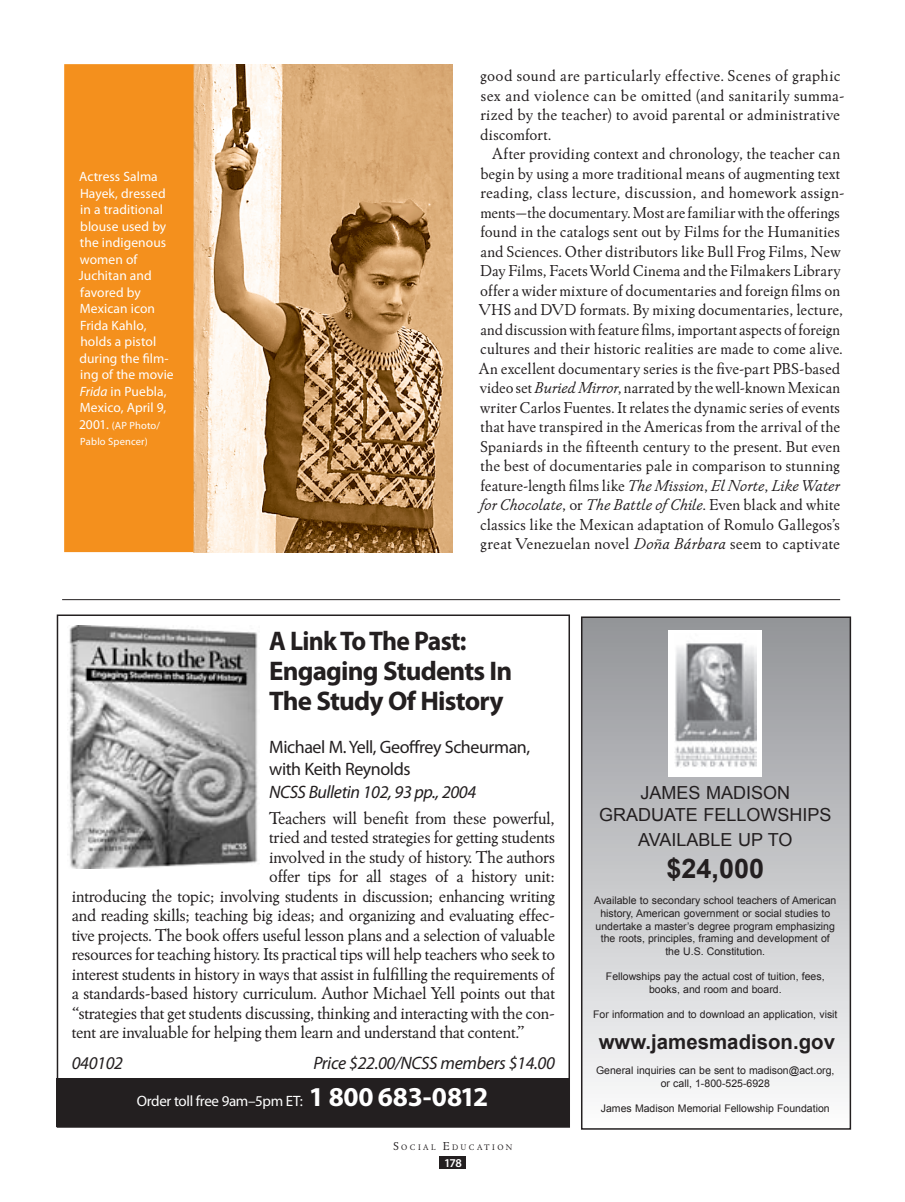
<style>
.page{position:relative;width:905px;height:1202px;background:#fff}
.page>*{position:absolute;margin:0;border:0;box-sizing:border-box;transform-origin:0 0}
.t1{font:700 27px/30px "Myriad Pro";letter-spacing:-.03em;color:#231f20;scale:.95 1}
.t2{font:700 27px "Arial";color:#231f20}
.t3{font:700 20.4px "Arial";color:#231f20}
.t4{font:18px "Winchester New ITC";letter-spacing:-.015em;color:#231f20}
.t5{font:italic 18px "Myriad Pro";letter-spacing:-.02em;color:#231f20}
.t6{font:18px/22.5px "Myriad Pro";letter-spacing:-.025em;color:#231f20}
.t7{font:18px/21.6px "Arial";color:#231f20;text-align:center}
.t8{font:16.5px/19.5px "Winchester New ITC";letter-spacing:.005em;color:#231f20}
.t9{font:16.5px "Winchester New ITC Book Italic OS";letter-spacing:.005em;color:#231f20}
.t10{font:15px "Myriad Pro";letter-spacing:-.025em;color:#fff}
.t11{font:13.5px/16.5px "Myriad Pro";letter-spacing:.005em;color:#fff}
.t12{font:600 12px "Myriad Pro";color:#fff}
.t13{font:10.5px/12.6px "Arial";color:#231f20;text-align:center}
.t14{font:10.5px/16.5px "Myriad Pro";letter-spacing:.015em;color:#fff}
.t15{font:8.4px "Winchester New ITC Book OS";letter-spacing:.285em;color:#231f20}
.s1{font-style:italic}
.s2{font-size:13.5px}
.s3{font-family:"Winchester New ITC Book Italic OS"}
.s4{font-family:"Winchester New ITC"}
.s5{font-weight:700;font-size:27.3px}
.s6{font-size:12px}
</style>
<div class="page">
<div style="left:581px;top:617px;width:269px;height:511px;background:linear-gradient(to bottom,#929498,#fbfcfc)"></div>
<div style="left:581px;top:616px;width:270px;height:513px;border:2px solid #231f20"></div>
<div style="left:668px;top:630px;width:94px;height:146px;background:#fff"></div>
<img style="left:675px;top:641px;width:81px;height:126px">
<hr style="left:62px;top:599px;width:778px;height:1px;background:#231f20">
<img style="left:194px;top:64px;width:258px;height:488px">
<div style="left:64px;top:64px;width:130px;height:488px;background:#f4901d"></div>
<img style="left:69px;top:625px;width:189px;height:243px">
<div style="left:57px;top:1077px;width:513px;height:49px;background:#231f20"></div>
<div style="left:440px;top:1156px;width:26px;height:12px;background:#231f20"></div>
<p class="t11" style="left:79px;top:168px;width:96px">Actress Salma<br>Hayek, dressed in a traditional blouse used by the indigenous women of<br>Juchitan and favored by<br>Mexican icon<br>Frida Kahlo, holds a pistol during the film&shy;ing of the movie<br><span class="s1">Frida</span> in Puebla,<br>Mexico, April 9,</p>
<p class="t14" style="left:79px;top:417px;width:82px"><span class="s2">2001.</span> (AP Photo/<br>Pablo Spencer)</p>
<p class="t8" style="left:480px;top:66px;width:366px">good sound are particularly effective. Scenes of graphic sex and violence can be omitted (and sanitarily summa&shy;rized by the teacher) to avoid parental or administrative discomfort.</p>
<p class="t8" style="left:478px;top:144px;width:367px;text-align:center">After providing context and chronology, the teacher can begin by using a more traditional means of augmenting text reading, class lecture, discussion, and homework assign&shy;ments—the documentary. Most are familiar with the offerings found in the catalogs sent out by Films for the Humanities and Sciences. Other distributors like Bull Frog Films, New Day Films, Facets World Cinema and the Filmakers Library offer a wider mixture of documentaries and foreign films on VHS and DVD formats. By mixing documentaries, lecture, and discussion with feature films, important aspects of foreign cultures and their historic realities are made to come alive.<br>An excellent documentary series is the five-part PBS-based video set <span class="s3">Buried Mirror</span>, narrated by the well-known Mexican writer Carlos Fuentes. It relates the dynamic series of events that have transpired in the Americas from the arrival of the Spaniards in the fifteenth century to the present. But even the best of documentaries pale in comparison to stunning feature-length films like <span class="s3">The Mission</span>, <span class="s1">El</span><span class="s3">Norte</span>, <span class="s3">Like Water</span></p>
<p class="t9" style="left:480px;top:495px;width:361px">for Chocolate<span class="s4">, or</span> The Battle of Chile<span class="s4">. Even black and white</span></p>
<p class="t8" style="left:480px;top:514px;width:361px">classics like the Mexican adaptation of Romulo Gallegos’s great Venezuelan novel <span class="s3">Doña Bárbara</span> seem to captivate</p>
<h1 class="t1" style="left:269px;top:625px;width:257px">A Link To The Past:<br>Engaging Students In<br>The Study Of History</h1>
<p class="t6" style="left:269px;top:735px;width:262px">Michael M. Yell, Geoffrey Scheurman, with Keith Reynolds</p>
<p class="t5" style="left:269px;top:780px;width:208px">NCSS Bulletin 102, 93 pp., 2004</p>
<p class="t4" style="left:269px;top:807px;width:287px">Teachers will benefit from these powerful,</p>
<p class="t4" style="left:269px;top:826px;width:287px">tried and tested strategies for getting students</p>
<p class="t4" style="left:269px;top:846px;width:287px">involved in the study of history. The authors</p>
<p class="t4" style="left:269px;top:865px;width:287px">offer tips for all stages of a history unit:</p>
<p class="t4" style="left:72px;top:885px;width:485px">introducing the topic; involving students in discussion; enhancing writing</p>
<p class="t4" style="left:72px;top:904px;width:485px">and reading skills; teaching big ideas; and organizing and evaluating effec-</p>
<p class="t4" style="left:72px;top:924px;width:484px">tive projects. The book offers useful lesson plans and a selection of valuable</p>
<p class="t4" style="left:72px;top:943px;width:485px">resources for teaching history. Its practical tips will help teachers who seek to</p>
<p class="t4" style="left:72px;top:963px;width:484px">interest students in history in ways that assist in fulfilling the requirements of</p>
<p class="t4" style="left:72px;top:982px;width:485px">a standards-based history curriculum. Author Michael Yell points out that</p>
<p class="t4" style="left:72px;top:1002px;width:485px">“strategies that get students discussing, thinking and interacting with the con-</p>
<p class="t4" style="left:72px;top:1021px;width:454px">tent are invaluable for helping them learn and understand that content.”</p>
<p class="t5" style="left:72px;top:1051px;width:53px">040102</p>
<p class="t5" style="left:313px;top:1051px;width:243px">Price $22.00/NCSS members $14.00</p>
<p class="t10" style="left:137px;top:1091px;width:353px">Order toll free 9am–5pm ET: <span class="s5">1 800 683-0812</span></p>
<p class="t15" style="left:393px;top:1141px;width:121px"><span class="s6">S</span>OCIAL <span class="s6">E</span>DUCATION</p>
<p class="t12" style="left:444px;top:1154px;width:19px">178</p>
<p class="t7" style="left:599px;top:781px;width:234px">JAMES MADISON<br>GRADUATE FELLOWSHIPS</p>
<p class="t7" style="left:638px;top:828px;width:156px">AVAILABLE UP TO</p>
<h1 class="t2" style="left:666px;top:853px;width:99px">$24,000</h1>
<p class="t13" style="left:594px;top:894px;width:244px">Available to secondary school teachers of American history, American government or social studies to undertake a master’s degree program emphasizing the roots, principles, framing and development of the U.S. Constitution.</p>
<p class="t13" style="left:606px;top:970px;width:220px">Fellowships pay the actual cost of tuition, fees, books, and room and board.</p>
<p class="t13" style="left:593px;top:1008px;width:246px">For information and to download an application, visit</p>
<p class="t3" style="left:598px;top:1030px;width:238px">www.jamesmadison.gov</p>
<p class="t13" style="left:596px;top:1064px;width:240px">General inquiries can be sent to madison@act.org, or call, 1-800-525-6928</p>
<p class="t13" style="left:601px;top:1102px;width:230px">James Madison Memorial Fellowship Foundation</p>
</div>
